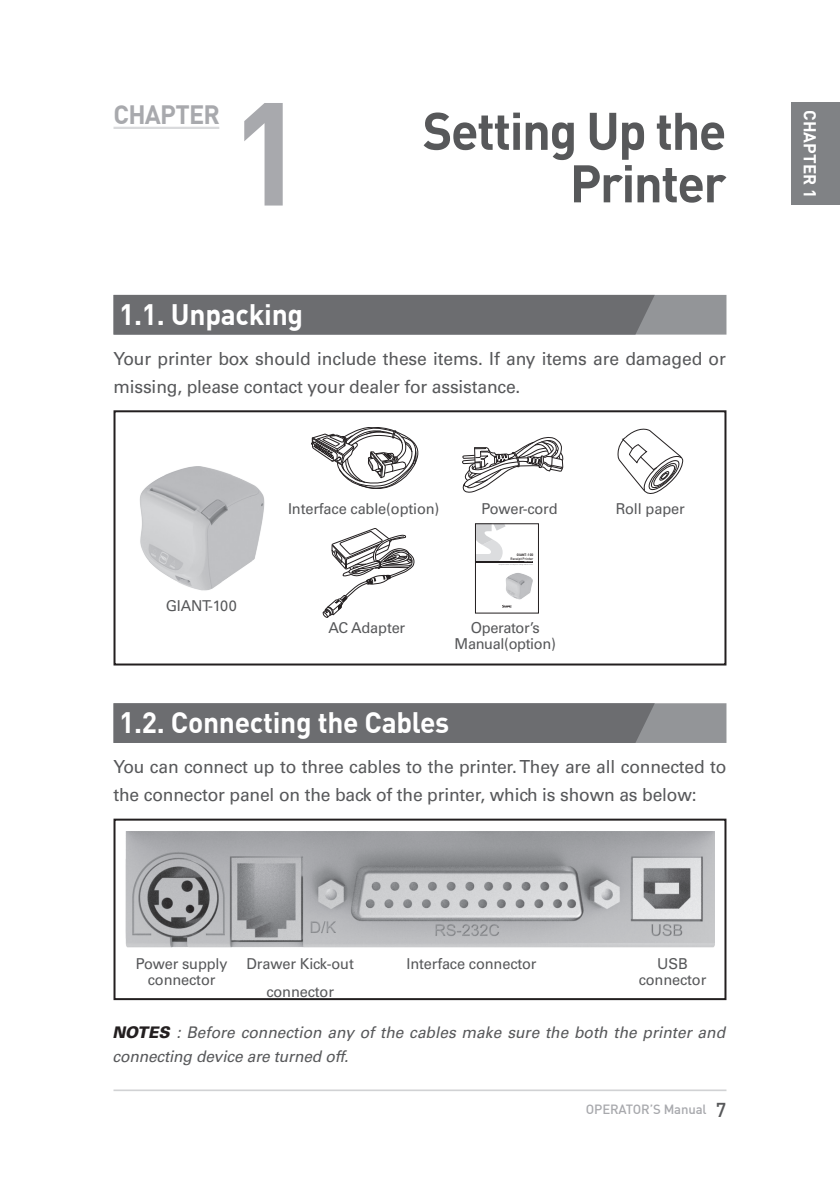
<style>
.page{position:relative;width:840px;height:1191px;background:#fff}
.page>*{position:absolute;margin:0;border:0;box-sizing:border-box;transform-origin:0 0}
.챕터_큰번호{font:700 144px "DINCE";color:#a8a9ad}
.챕터_제목{font:700 52px "DINCE";letter-spacing:-.03em;color:#57585a}
.본문_큰제목{font:700 29px "DINCE";letter-spacing:-.01em;color:#fff}
.챕터{font:700 26px "DINCE";letter-spacing:-.03em;color:#a8a9ad}
.본문_기본{font:18px/28px "Univers";letter-spacing:-.01em;color:#57585a}
.t1{font:700 17px "DINCE";color:#fff}
.노트-기울기글씨{font:italic 16px/24px "Univers";color:#57585a}
.그림설명_가운데정렬{font:15px/16px "Univers";letter-spacing:-.01em;color:#57585a;text-align:center}
.t2{font:500 13.2px "DINCE";letter-spacing:-.01em;color:#a8a9ad}
.t3{font:500 3.4px/3.6px "DINCE";color:#231f20;text-align:right}
.s1{font-weight:700}
.s2{font-weight:900;color:#231f20}
.s3{font-size:19.6px;color:#57585a}
</style>
<div class="page">
<hr style="left:113px;top:1089px;width:613px;height:2px;background:#d1d2d4">
<div style="left:790px;top:102px;width:49px;height:102px;background:#808285"></div>
<div style="left:113px;top:410px;width:613px;height:255px;border:2px solid #231f20"></div>
<svg style="left:113px;top:295px;width:613px;height:39px;background:#717275"></svg>
<div style="left:113px;top:818px;width:613px;height:182px;border:2px solid #231f20"></div>
<img style="left:126px;top:831px;width:587px;height:116px">
<svg style="left:113px;top:703px;width:613px;height:40px;background:#717275"></svg>
<hr style="left:113px;top:127px;width:106px;height:2px;background:#d9dadc">
<img style="left:140px;top:467px;width:125px;height:124px">
<svg style="left:311px;top:427px;width:107px;height:62px"></svg>
<svg style="left:462px;top:437px;width:101px;height:56px"></svg>
<svg style="left:617px;top:428px;width:65px;height:66px"></svg>
<svg style="left:323px;top:528px;width:91px;height:89px"></svg>
<svg style="left:477px;top:525px;width:28px;height:36px"></svg>
<svg style="left:502px;top:605px;width:10px;height:2px"></svg>
<hr style="left:475px;top:561px;width:58px;height:2px;background:#231f20">
<img style="left:506px;top:573px;width:26px;height:26px">
<div style="left:475px;top:523px;width:63px;height:90px;border:1px solid #231f20"></div>
<p class="챕터_큰번호" style="left:230px;top:58px;width:77px">1</p>
<p class="챕터" style="left:113px;top:98px;width:108px">CHAPTER</p>
<p class="챕터_제목" style="left:422px;top:97px;width:305px">Setting Up the</p>
<p class="챕터_제목" style="left:569px;top:149px;width:158px">Printer</p>
<p class="본문_큰제목" style="left:119px;top:295px;width:185px">1.1. Unpacking</p>
<p class="본문_기본" style="left:113px;top:345px;width:613px">Your printer box should include these items. If any items are damaged or missing, please contact your dealer for assistance.</p>
<p class="그림설명_가운데정렬" style="left:288px;top:500px;width:153px">Interface cable(option)</p>
<p class="그림설명_가운데정렬" style="left:481px;top:500px;width:78px">Power-cord</p>
<p class="그림설명_가운데정렬" style="left:615px;top:500px;width:70px">Roll paper</p>
<p class="그림설명_가운데정렬" style="left:166px;top:598px;width:72px">GIANT-100</p>
<p class="그림설명_가운데정렬" style="left:328px;top:620px;width:78px">AC Adapter</p>
<p class="t3" style="left:510px;top:553px;width:24px"><span class="s1">GIANT-100<br></span>Receipt Printer</p>
<p class="그림설명_가운데정렬" style="left:470px;top:620px;width:70px">Operator’s</p>
<p class="그림설명_가운데정렬" style="left:454px;top:636px;width:103px">Manual(option)</p>
<p class="본문_큰제목" style="left:119px;top:703px;width:331px">1.2. Connecting the Cables</p>
<p class="본문_기본" style="left:113px;top:753px;width:614px">You can connect up to three cables to the printer. They are all connected to the connector panel on the back of the printer, which is shown as below:</p>
<p class="그림설명_가운데정렬" style="left:136px;top:956px;width:93px">Power supply connector</p>
<p class="그림설명_가운데정렬" style="left:246px;top:956px;width:109px">Drawer Kick-out</p>
<p class="그림설명_가운데정렬" style="left:406px;top:956px;width:131px">Interface connector</p>
<p class="그림설명_가운데정렬" style="left:266px;top:984px;width:69px">connector</p>
<p class="그림설명_가운데정렬" style="left:638px;top:956px;width:69px">USB connector</p>
<p class="노트-기울기글씨" style="left:112px;top:1020px;width:617px"><span class="s2">NOTES</span> : Before connection any of the cables make sure the both the printer and connecting device are turned off.</p>
<p class="t2" style="left:585px;top:1100px;width:142px">OPERATOR’S Manual <span class="s3">7</span></p>
<p class="t1" style="left:820px;top:110px;width:89px;rotate:90deg">CHAPTER 1</p>
</div>
